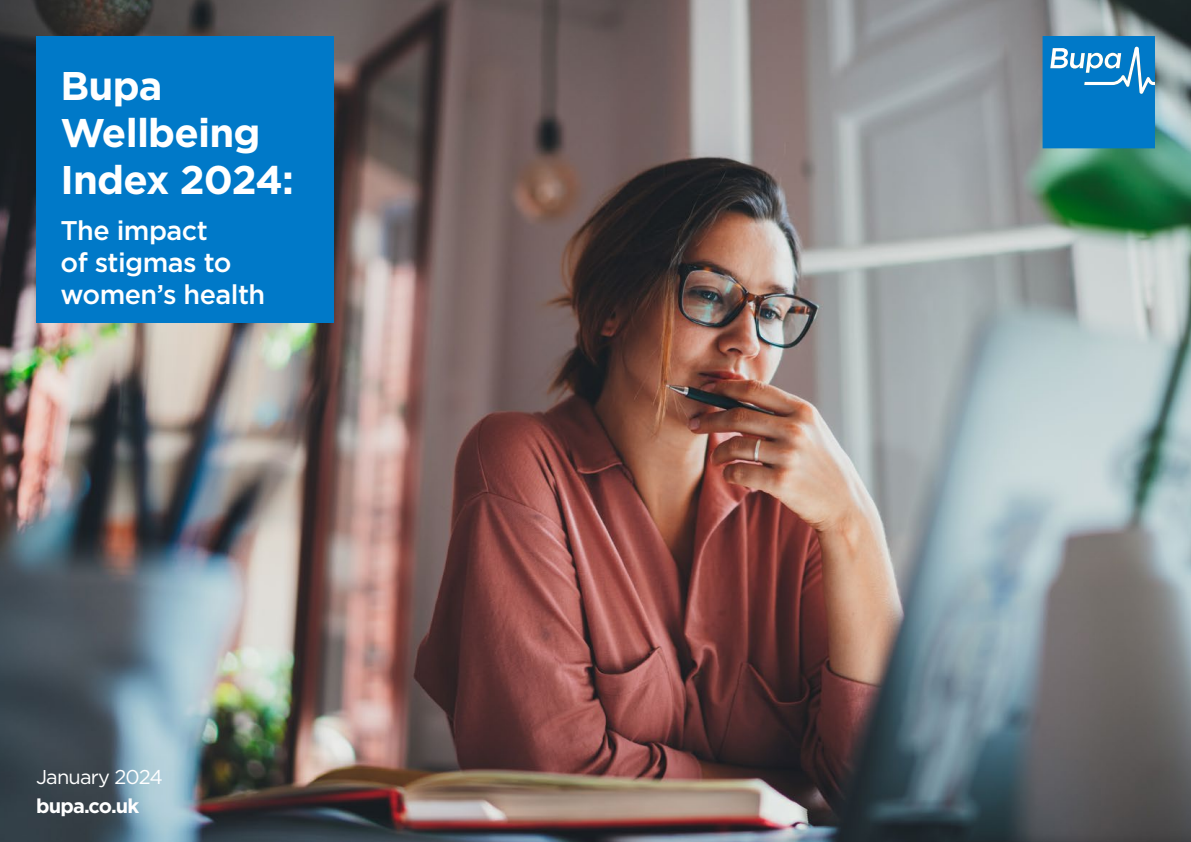
<style>
.page{position:relative;width:1191px;height:842px;background:#fff}
.page>*{position:absolute;margin:0;border:0;box-sizing:border-box;transform-origin:0 0}
.t1{font:700 40px/47px "Gotham";letter-spacing:-.02em;color:#fff}
.t2{font:500 27px/32px "Gotham";letter-spacing:-.02em;color:#fff}
.t3{font:20px "Gotham";letter-spacing:-.04em;color:#fff}
.t4{font:700 20px "Gotham";letter-spacing:-.04em;color:#fff}
</style>
<div class="page">
<img style="left:0;top:0;width:1191px;height:842px">
<div style="left:36px;top:36px;width:298px;height:286px;background:#0079c8"></div>
<svg style="left:1042px;top:36px;width:113px;height:112px;background:#1784cb"></svg>
<p class="t1" style="left:60px;top:62px;width:235px">Bupa<br>Wellbeing<br>Index 2024:</p>
<p class="t2" style="left:60px;top:214px;width:206px">The impact<br>of stigmas to women’s health</p>
<p class="t3" style="left:36px;top:764px;width:128px">January 2024</p>
<p class="t4" style="left:36px;top:793px;width:105px">bupa.co.uk</p>
</div>
